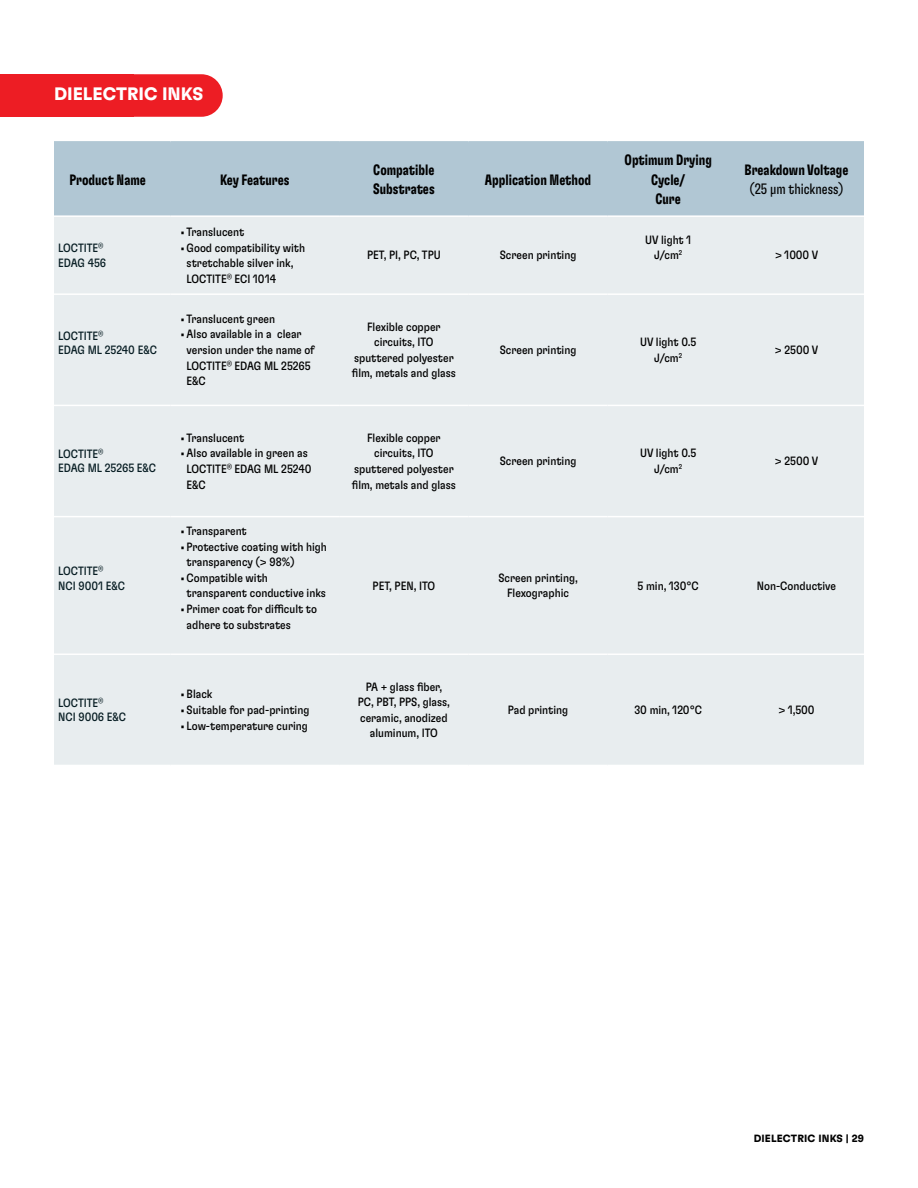
<style>
.page{position:relative;width:918px;height:1188px;background:#fff}
.page>*{position:absolute;margin:0;border:0;box-sizing:border-box;transform-origin:0 0}
.t1{font:700 18px "Henkel GT Flexa";color:#fff}
.t2{font:15px/19.5px "Henkel GT Flexa Cm Bd";color:#000}
.t3{font:15px "Henkel GT Flexa Cm Rg";color:#000}
.t4{font:condensed 12px/15.6px "Henkel GT Flexa";color:#000;text-align:center}
.t5{font:condensed 12px/14.4px "Henkel GT Flexa";color:#071d23}
.t6{font:700 10.5px "Henkel GT Flexa";letter-spacing:.015em;color:#000}
</style>
<div class="page">
<div style="left:0;top:74px;width:133px;height:43px;background:#ed1d24"></div>
<div style="left:68px;top:74px;width:155px;height:43px;background:#ed1d24;border-radius:21px"></div>
<div style="left:54px;top:143px;width:810px;height:72px;background:#b1c7d4"></div>
<div style="left:54px;top:217px;width:810px;height:548px;background:#e8edef"></div>
<hr style="left:54px;top:141px;width:117px;height:2px;background:#b1c7d4">
<hr style="left:171px;top:141px;width:168px;height:2px;background:#b1c7d4">
<hr style="left:339px;top:141px;width:130px;height:2px;background:#b1c7d4">
<hr style="left:469px;top:141px;width:139px;height:2px;background:#b1c7d4">
<hr style="left:608px;top:141px;width:121px;height:2px;background:#b1c7d4">
<hr style="left:729px;top:141px;width:135px;height:2px;background:#b1c7d4">
<hr style="left:54px;top:293px;width:117px;height:2px;background:#fff">
<hr style="left:171px;top:293px;width:168px;height:2px;background:#fff">
<hr style="left:339px;top:293px;width:130px;height:2px;background:#fff">
<hr style="left:469px;top:293px;width:139px;height:2px;background:#fff">
<hr style="left:608px;top:293px;width:121px;height:2px;background:#fff">
<hr style="left:729px;top:293px;width:135px;height:2px;background:#fff">
<hr style="left:54px;top:405px;width:117px;height:1px;background:#fff">
<hr style="left:171px;top:405px;width:168px;height:1px;background:#fff">
<hr style="left:339px;top:405px;width:130px;height:1px;background:#fff">
<hr style="left:469px;top:405px;width:139px;height:1px;background:#fff">
<hr style="left:608px;top:405px;width:121px;height:1px;background:#fff">
<hr style="left:729px;top:405px;width:135px;height:1px;background:#fff">
<hr style="left:54px;top:516px;width:117px;height:1px;background:#fff">
<hr style="left:171px;top:516px;width:168px;height:1px;background:#fff">
<hr style="left:339px;top:516px;width:130px;height:1px;background:#fff">
<hr style="left:469px;top:516px;width:139px;height:1px;background:#fff">
<hr style="left:608px;top:516px;width:121px;height:1px;background:#fff">
<hr style="left:729px;top:516px;width:135px;height:1px;background:#fff">
<hr style="left:54px;top:654px;width:117px;height:1px;background:#fff">
<hr style="left:171px;top:654px;width:168px;height:1px;background:#fff">
<hr style="left:339px;top:654px;width:130px;height:1px;background:#fff">
<hr style="left:469px;top:654px;width:139px;height:1px;background:#fff">
<hr style="left:608px;top:654px;width:121px;height:1px;background:#fff">
<hr style="left:729px;top:654px;width:135px;height:1px;background:#fff">
<h1 class="t1" style="left:54px;top:82px;width:151px">DIELECTRIC INKS</h1>
<p class="t2" style="left:70px;top:169px;width:78px">Product Name</p>
<p class="t2" style="left:220px;top:169px;width:71px">Key Features</p>
<p class="t2" style="left:373px;top:160px;width:63px">Compatible<br>Substrates</p>
<p class="t2" style="left:485px;top:169px;width:108px">Application Method</p>
<p class="t5" style="left:58px;top:240px;width:49px">LOCTITE<sup>®<br></sup>EDAG 456</p>
<p class="t4" style="left:181px;top:224px;width:65px">• Translucent</p>
<p class="t4" style="left:187px;top:239px;width:120px;text-align:left;text-indent:-6px">•Good compatibility with stretchable silver ink,<br>LOCTITE<sup>®</sup> ECI 1014</p>
<p class="t4" style="left:367px;top:247px;width:75px">PET, PI, PC, TPU</p>
<p class="t4" style="left:500px;top:247px;width:78px">Screen printing</p>
<p class="t2" style="left:625px;top:150px;width:89px;text-align:center">Optimum Drying<br>Cycle/<br>Cure</p>
<p class="t2" style="left:745px;top:160px;width:105px">Breakdown Voltage</p>
<p class="t3" style="left:750px;top:180px;width:95px">(25 µm thickness)</p>
<p class="t4" style="left:645px;top:231px;width:47px">UV light 1<br>J/cm<sup>2</sup></p>
<p class="t4" style="left:775px;top:247px;width:45px">&gt; 1000 V</p>
<p class="t5" style="left:58px;top:328px;width:100px">LOCTITE<sup>®<br></sup>EDAG ML 25240 E&amp;C</p>
<p class="t5" style="left:58px;top:446px;width:100px">LOCTITE<sup>®<br></sup>EDAG ML 25265 E&amp;C</p>
<p class="t5" style="left:58px;top:563px;width:68px">LOCTITE<sup>®<br></sup>NCI 9001 E&amp;C</p>
<p class="t5" style="left:58px;top:695px;width:69px">LOCTITE<sup>®<br></sup>NCI 9006 E&amp;C</p>
<p class="t4" style="left:181px;top:310px;width:96px">• Translucent green</p>
<p class="t4" style="left:187px;top:326px;width:130px;text-align:left;text-indent:-6px">•Also available in a clear version under the name of<br>LOCTITE<sup>®</sup> EDAG ML 25265<br>E&amp;C</p>
<p class="t4" style="left:352px;top:318px;width:106px">Flexible copper circuits, ITO sputtered polyester film, metals and glass</p>
<p class="t4" style="left:181px;top:429px;width:65px">• Translucent</p>
<p class="t4" style="left:187px;top:445px;width:126px;text-align:left;text-indent:-6px">•Also available in green as<br>LOCTITE<sup>®</sup> EDAG ML 25240<br>E&amp;C</p>
<p class="t4" style="left:352px;top:429px;width:106px">Flexible copper circuits, ITO sputtered polyester film, metals and glass</p>
<p class="t4" style="left:500px;top:342px;width:78px">Screen printing</p>
<p class="t4" style="left:640px;top:334px;width:58px">UV light 0.5<br>J/cm<sup>2</sup></p>
<p class="t4" style="left:775px;top:342px;width:45px">&gt; 2500 V</p>
<p class="t4" style="left:500px;top:453px;width:78px">Screen printing</p>
<p class="t4" style="left:640px;top:445px;width:58px">UV light 0.5<br>J/cm<sup>2</sup></p>
<p class="t4" style="left:775px;top:453px;width:45px">&gt; 2500 V</p>
<p class="t4" style="left:181px;top:523px;width:68px">• Transparent</p>
<p class="t4" style="left:187px;top:538px;width:142px;text-align:left;text-indent:-6px">• Protective coating with high transparency (&gt; 98%)</p>
<p class="t4" style="left:187px;top:569px;width:141px;text-align:left;text-indent:-6px">•Compatible with transparent conductive inks</p>
<p class="t4" style="left:187px;top:601px;width:132px;text-align:left;text-indent:-6px">• Primer coat for difficult to adhere to substrates</p>
<p class="t4" style="left:181px;top:686px;width:33px">• Black</p>
<p class="t4" style="left:181px;top:702px;width:130px">• Suitable for pad-printing</p>
<p class="t4" style="left:181px;top:717px;width:129px">• Low-temperature curing</p>
<p class="t4" style="left:373px;top:577px;width:64px">PET, PEN, ITO</p>
<p class="t4" style="left:498px;top:569px;width:81px">Screen printing,<br>Flexographic</p>
<p class="t4" style="left:638px;top:577px;width:63px">5 min, 130°C</p>
<p class="t4" style="left:757px;top:577px;width:81px">Non-Conductive</p>
<p class="t4" style="left:358px;top:678px;width:94px">PA + glass fiber,<br>PC, PBT, PPS, glass, ceramic, anodized aluminum, ITO</p>
<p class="t4" style="left:508px;top:702px;width:62px">Pad printing</p>
<p class="t4" style="left:634px;top:702px;width:69px">30 min, 120°C</p>
<p class="t4" style="left:778px;top:702px;width:38px">&gt; 1,500</p>
<p class="t6" style="left:754px;top:1132px;width:112px">DIELECTRIC INKS | 29</p>
</div>
